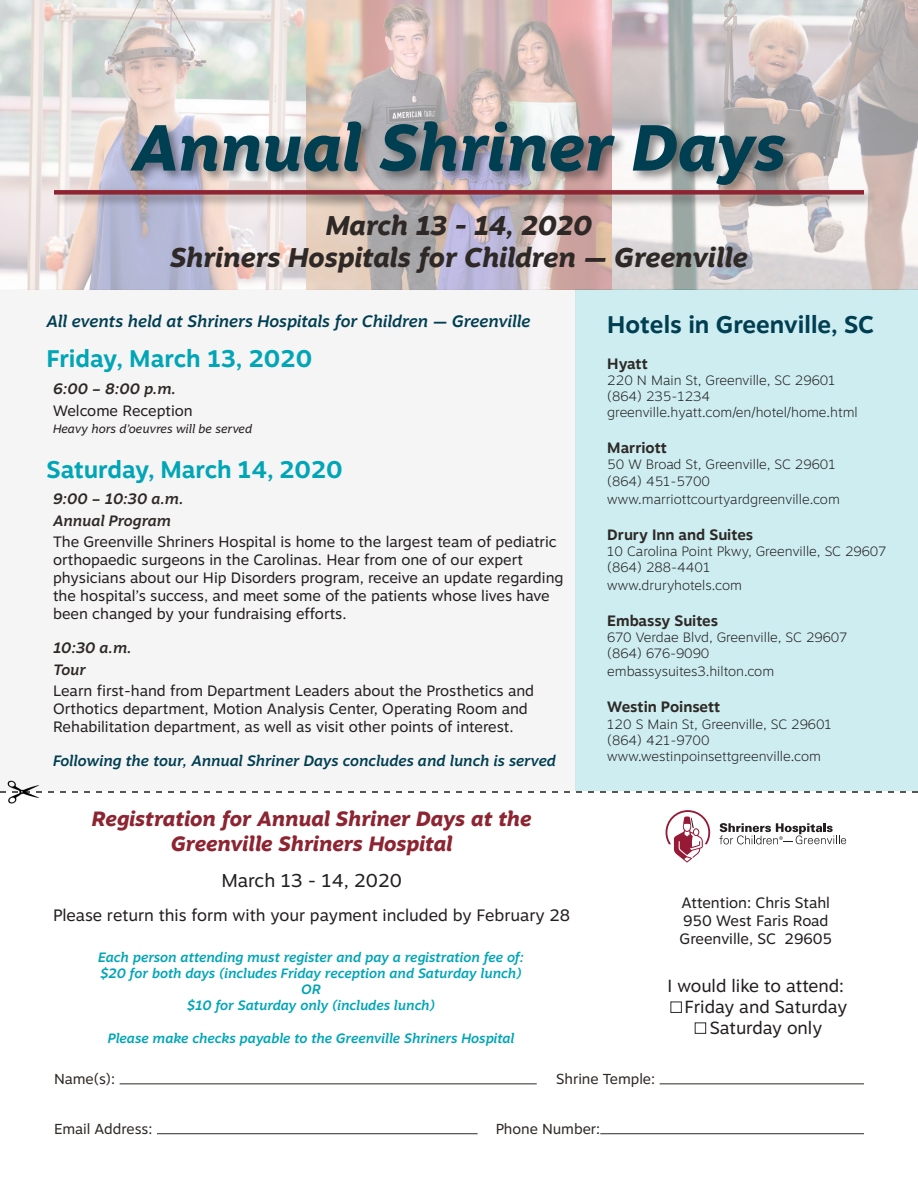
<style>
.page{position:relative;width:918px;height:1188px;background:#fff}
.page>*{position:absolute;margin:0;border:0;box-sizing:border-box;transform-origin:0 0}
.t1{font:italic 800 64.8px "Motiva Sans";color:#003e52}
.t2{font:italic 800 27px "Motiva Sans";color:#2e2926}
.t3{font:700 24px "Motiva Sans";color:#00a5b6}
.t4{font:700 24px "Motiva Sans";color:#003e52}
.t5{font:italic 800 20.55px/24.8px "Motiva Sans";color:#8d2431;text-align:center}
.t6{font:18.6px "Motiva Sans";color:#231f20}
.t7{font:17.55px "Motiva Sans";color:#231f20}
.t8{font:16.5px "Motiva Sans";color:#231f20}
.t9{font:italic 500 16.5px "Motiva Sans";color:#003e52}
.t10{font:15px/18px "Motiva Sans";color:#231f20}
.t11{font:italic 500 15px "Motiva Sans";color:#003e52}
.t12{font:700 15px "Motiva Sans";color:#2e2926}
.t13{font:italic 500 15px "Motiva Sans";color:#2e2926}
.t14{font:14.4px "Motiva Sans";color:#2e2926}
.t15{font:100 13.5px "Motiva Sans";color:#231f20}
.t16{font:italic 500 13.5px "Motiva Sans";color:#00a5b6}
.t17{font:italic 12px "Motiva Sans";color:#231f20}
</style>
<div class="page">
<div style="left:576px;top:289px;width:342px;height:502px;background:#cdedf0"></div>
<div style="left:0;top:289px;width:576px;height:502px;background:#f6f5f5"></div>
<img style="left:0;top:0;width:918px;height:289px">
<hr style="left:120px;top:1084px;width:417px;height:1px;background:#2e2926">
<hr style="left:660px;top:1084px;width:204px;height:1px;background:#2e2926">
<hr style="left:157px;top:1133px;width:321px;height:1px;background:#2e2926">
<hr style="left:600px;top:1133px;width:264px;height:1px;background:#2e2926">
<div style="left:670px;top:1002px;width:12px;height:11px;border:1px solid #2e2926"></div>
<div style="left:695px;top:1022px;width:11px;height:12px;border:1px solid #2e2926"></div>
<div style="left:129px;top:119px;width:670px;height:79px;background:#231f20;opacity:.5"></div>
<svg style="left:666px;top:810px;width:44px;height:53px"></svg>
<svg style="left:719px;top:823px;width:127px;height:21px"></svg>
<svg style="left:0;top:791px;width:918px;height:2px"></svg>
<div style="left:52px;top:187px;width:825px;height:21px;background:#231f20;opacity:.5"></div>
<div style="left:54px;top:190px;width:810px;height:5px;background:#8d2431"></div>
<img style="left:5px;top:780px;width:36px;height:24px">
<p class="t1" style="left:132px;top:100px;width:656px">Annual Shriner Days</p>
<p class="t2" style="left:326px;top:205px;width:268px">March 13 - 14, 2020</p>
<p class="t2" style="left:170px;top:238px;width:579px">Shriners Hospitals for Children — Greenville</p>
<p class="t9" style="left:46px;top:309px;width:486px">All events held at Shriners Hospitals for Children — Greenville</p>
<p class="t3" style="left:46px;top:341px;width:267px">Friday, March 13, 2020</p>
<p class="t13" style="left:53px;top:378px;width:125px">6:00 – 8:00 p.m.</p>
<p class="t10" style="left:53px;top:401px;width:141px">Welcome Reception</p>
<p class="t17" style="left:53px;top:420px;width:201px">Heavy hors d’oeuvres will be served</p>
<p class="t3" style="left:46px;top:451px;width:298px">Saturday, March 14, 2020</p>
<p class="t13" style="left:53px;top:509px;width:119px">Annual Program</p>
<p class="t10" style="left:53px;top:533px;width:512px">The Greenville Shriners Hospital is home to the largest team of pediatric orthopaedic surgeons in the Carolinas. Hear from one of our expert physicians about our Hip Disorders program, receive an update regarding the hospital’s success, and meet some of the patients whose lives have been changed by your fundraising efforts.</p>
<p class="t13" style="left:53px;top:488px;width:132px">9:00 – 10:30 a.m.</p>
<p class="t13" style="left:53px;top:636px;width:80px">10:30 a.m.</p>
<p class="t13" style="left:53px;top:658px;width:34px">Tour</p>
<p class="t10" style="left:53px;top:682px;width:483px">Learn first-hand from Department Leaders about the Prosthetics and<br>Orthotics department, Motion Analysis Center, Operating Room and<br>Rehabilitation department, as well as visit other points of interest.</p>
<p class="t11" style="left:53px;top:749px;width:504px">Following the tour, Annual Shriner Days concludes and lunch is served</p>
<p class="t5" style="left:92px;top:806px;width:441px">Registration for Annual Shriner Days at the<br>Greenville Shriners Hospital</p>
<p class="t6" style="left:221px;top:866px;width:182px">March 13 - 14, 2020</p>
<p class="t8" style="left:53px;top:903px;width:519px">Please return this form with your payment included by February 28</p>
<p class="t4" style="left:607px;top:307px;width:268px">Hotels in Greenville, SC</p>
<p class="t12" style="left:607px;top:352px;width:42px">Hyatt</p>
<p class="t15" style="left:607px;top:370px;width:230px">220 N Main St, Greenville, SC 29601</p>
<p class="t15" style="left:607px;top:386px;width:105px">(864) 235-1234</p>
<p class="t15" style="left:607px;top:403px;width:252px">greenville.hyatt.com/en/hotel/home.html</p>
<p class="t12" style="left:607px;top:437px;width:61px">Marriott</p>
<p class="t15" style="left:607px;top:455px;width:230px">50 W Broad St, Greenville, SC 29601</p>
<p class="t15" style="left:607px;top:471px;width:104px">(864) 451-5700</p>
<p class="t15" style="left:607px;top:489px;width:234px">www.marriottcourtyardgreenville.com</p>
<p class="t12" style="left:607px;top:523px;width:147px">Drury Inn and Suites</p>
<p class="t15" style="left:607px;top:541px;width:281px">10 Carolina Point Pkwy, Greenville, SC 29607</p>
<p class="t15" style="left:607px;top:557px;width:105px">(864) 288-4401</p>
<p class="t15" style="left:607px;top:575px;width:136px">www.druryhotels.com</p>
<p class="t12" style="left:607px;top:610px;width:112px">Embassy Suites</p>
<p class="t15" style="left:607px;top:628px;width:241px">670 Verdae Blvd, Greenville, SC 29607</p>
<p class="t15" style="left:607px;top:644px;width:104px">(864) 676-9090</p>
<p class="t15" style="left:607px;top:662px;width:168px">embassysuites3.hilton.com</p>
<p class="t12" style="left:607px;top:696px;width:115px">Westin Poinsett</p>
<p class="t15" style="left:607px;top:714px;width:226px">120 S Main St, Greenville, SC 29601</p>
<p class="t15" style="left:607px;top:730px;width:104px">(864) 421-9700</p>
<p class="t15" style="left:607px;top:746px;width:215px">www.westinpoinsettgreenville.com</p>
<p class="t10" style="left:682px;top:894px;width:150px">Attention: Chris Stahl</p>
<p class="t10" style="left:683px;top:912px;width:147px">950 West Faris Road</p>
<p class="t10" style="left:680px;top:930px;width:154px">Greenville, SC 29605</p>
<p class="t16" style="left:98px;top:947px;width:428px">Each person attending must register and pay a registration fee of:</p>
<p class="t16" style="left:101px;top:963px;width:422px">$20 for both days (includes Friday reception and Saturday lunch)</p>
<p class="t16" style="left:301px;top:979px;width:21px">OR</p>
<p class="t16" style="left:187px;top:995px;width:249px">$10 for Saturday only (includes lunch)</p>
<p class="t16" style="left:108px;top:1028px;width:408px">Please make checks payable to the Greenville Shriners Hospital</p>
<p class="t14" style="left:54px;top:1068px;width:63px">Name(s):</p>
<p class="t14" style="left:556px;top:1068px;width:100px">Shrine Temple:</p>
<p class="t14" style="left:54px;top:1118px;width:100px">Email Address:</p>
<p class="t14" style="left:496px;top:1118px;width:106px">Phone Number:</p>
<p class="t7" style="left:668px;top:973px;width:178px">I would like to attend:</p>
<p class="t7" style="left:685px;top:994px;width:164px">Friday and Saturday</p>
<p class="t7" style="left:710px;top:1015px;width:114px">Saturday only</p>
</div>
